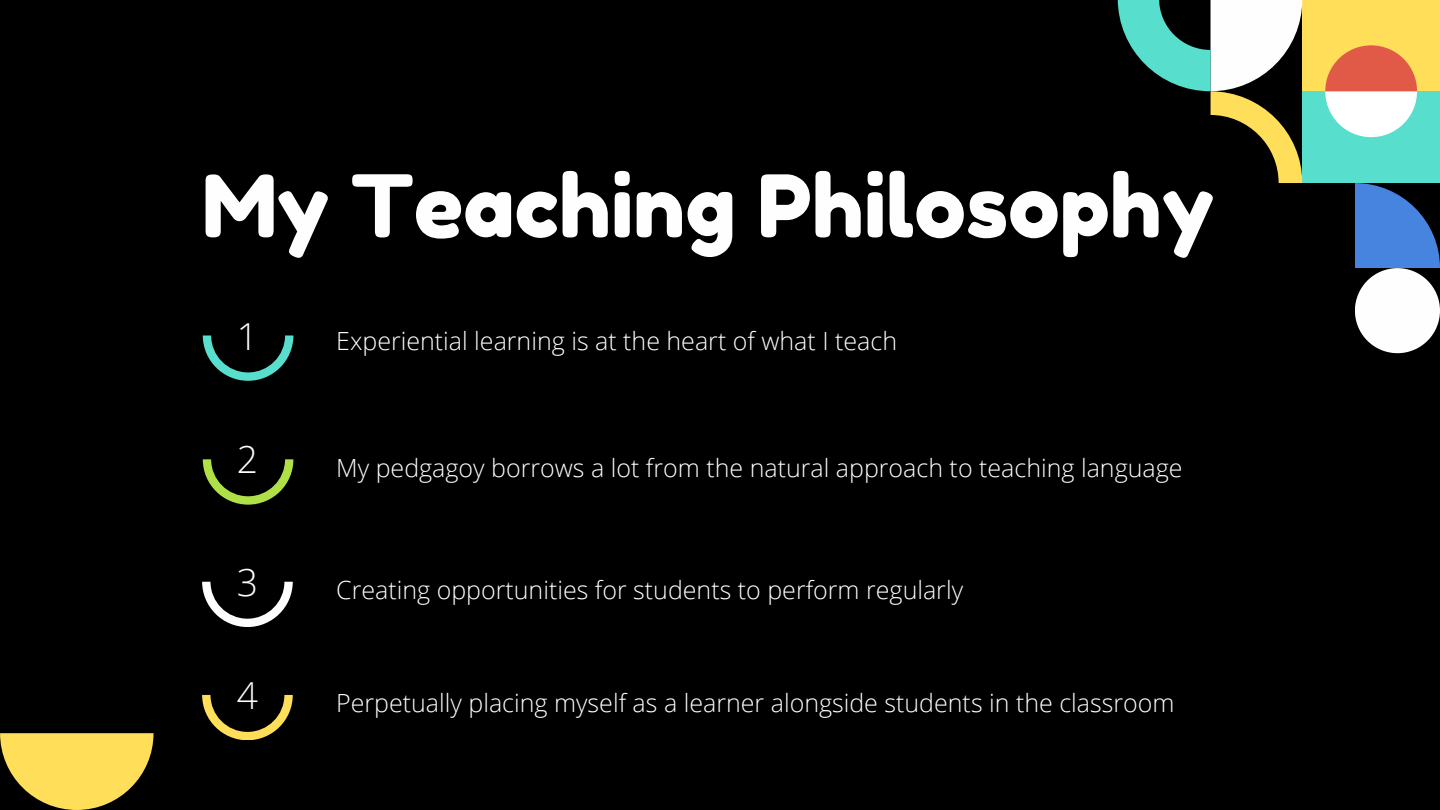
<style>
.page{position:relative;width:1440px;height:810px;background:#000}
.page>*{position:absolute;margin:0;border:0;box-sizing:border-box;transform-origin:0 0}
.t1{font:86.2px "Fredoka One";color:#fefefe}
.t2{font:300 37.2px "Open Sans";color:#fefefe}
.t3{font:300 25px "Open Sans";color:#fefefe}
</style>
<div class="page">
<svg style="left:203px;top:335px;width:90px;height:45px"></svg>
<svg style="left:203px;top:459px;width:90px;height:45px"></svg>
<svg style="left:202px;top:582px;width:91px;height:45px"></svg>
<div style="left:1302px;top:91px;width:138px;height:92px;background:#57decd"></div>
<div style="left:1302px;top:0;width:138px;height:91px;background:#ffde59"></div>
<svg style="left:1326px;top:46px;width:91px;height:91px"></svg>
<svg style="left:1118px;top:0;width:184px;height:183px"></svg>
<svg style="left:1355px;top:183px;width:85px;height:170px"></svg>
<svg style="left:0;top:733px;width:154px;height:77px"></svg>
<svg style="left:202px;top:695px;width:91px;height:45px"></svg>
<p class="t1" style="left:202px;top:154px;width:1013px">My Teaching Philosophy</p>
<p class="t2" style="left:237px;top:310px;width:23px">1</p>
<p class="t3" style="left:336px;top:324px;width:562px">Experiential learning is at the heart of what I teach</p>
<p class="t2" style="left:237px;top:434px;width:23px">2</p>
<p class="t3" style="left:336px;top:450px;width:848px">My pedgagoy borrows a lot from the natural approach to teaching language</p>
<p class="t2" style="left:237px;top:556px;width:23px">3</p>
<p class="t3" style="left:336px;top:573px;width:628px">Creating opportunities for students to perform regularly</p>
<p class="t2" style="left:237px;top:669px;width:23px">4</p>
<p class="t3" style="left:336px;top:686px;width:840px">Perpetually placing myself as a learner alongside students in the classroom</p>
</div>
